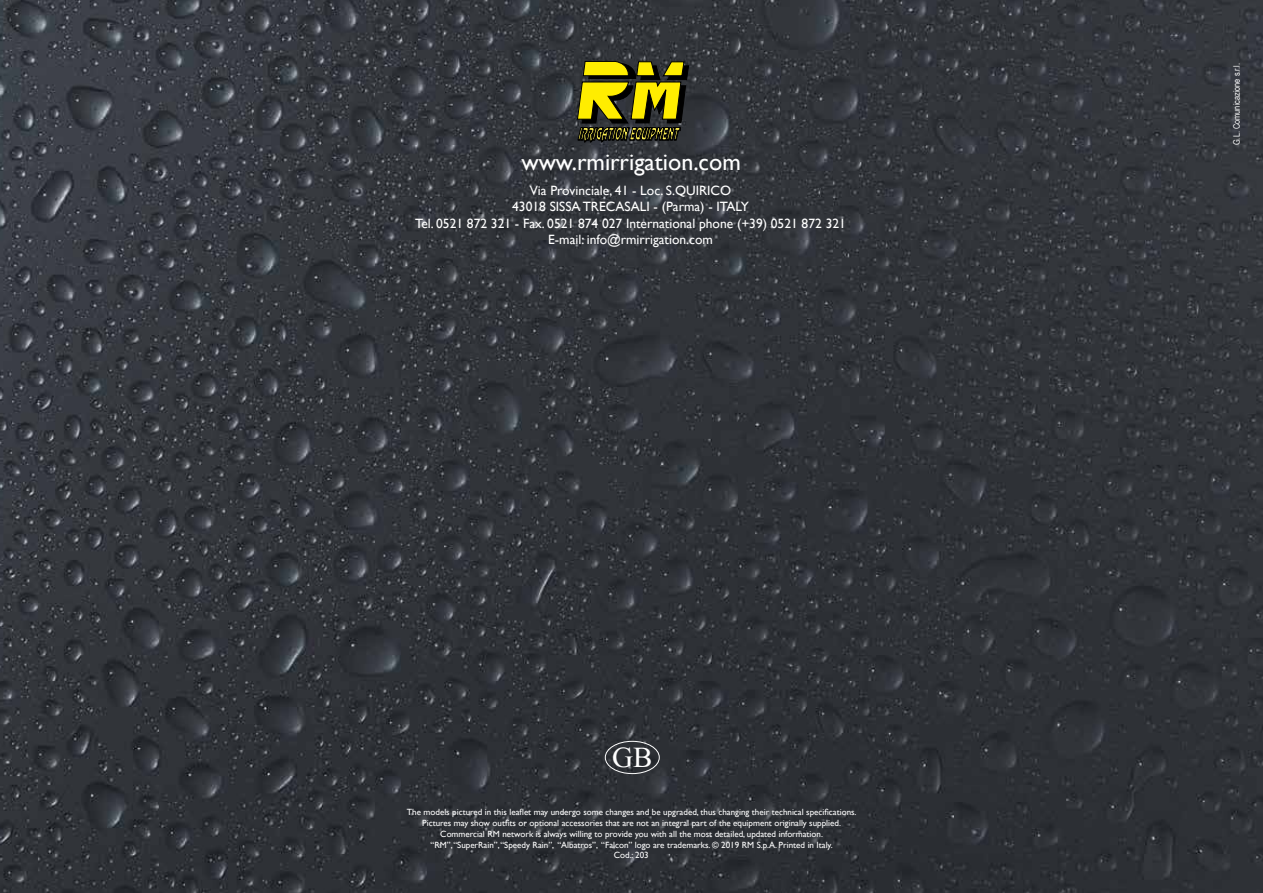
<style>
.page{position:relative;width:1263px;height:893px;background:#fff}
.page>*{position:absolute;margin:0;border:0;box-sizing:border-box;transform-origin:0 0}
.t1{font:29.1px "Times New Roman";color:#fff}
.t2{font:24px "Gill Sans";color:#fff}
.t3{font:13.5px/16.2px "Gill Sans";color:#fff;text-align:center}
.t4{font:9px/10.8px "Gill Sans";color:#fff;text-align:center}
.t5{font:9px "Arial Narrow";color:#fff}
</style>
<div class="page">
<img style="left:0;top:0;width:1263px;height:893px">
<svg style="left:576px;top:60px;width:113px;height:83px;background:#716b14"></svg>
<div style="left:605px;top:741px;width:55px;height:33px;border:1px solid #fff;border-radius:50%"></div>
<h2 class="t2" style="left:521px;top:148px;width:221px">www.rmirrigation.com</h2>
<h3 class="t3" style="left:415px;top:182px;width:432px">Via Provinciale, 41 - Loc. S.QUIRICO<br>43018 SISSA TRECASALI - (Parma) - ITALY<br>Tel. 0521 872 321 - Fax. 0521 874 027 International phone (+39) 0521 872 321<br>E-mail: info@rmirrigation.com</h3>
<h1 class="t1" style="left:612px;top:737px;width:42px">GB</h1>
<p class="t4" style="left:407px;top:807px;width:451px">The models pictured in this leaflet may undergo some changes and be upgraded, thus changing their technical specifications.<br>Pictures may show outfits or optional accessories that are not an integral part of the equipment originally supplied.<br>Commercial RM network is always willing to provide you with all the most detailed, updated information.<br>“RM”, “SuperRain”, “Speedy Rain”, “Albatros”, “Falcon” logo are trademarks. © 2019 RM S.p.A. Printed in Italy.<br>Cod.: 203</p>
<p class="t5" style="left:1230px;top:145px;width:84px;rotate:-90deg">G.L. Comunicazione s.r.l.</p>
</div>
